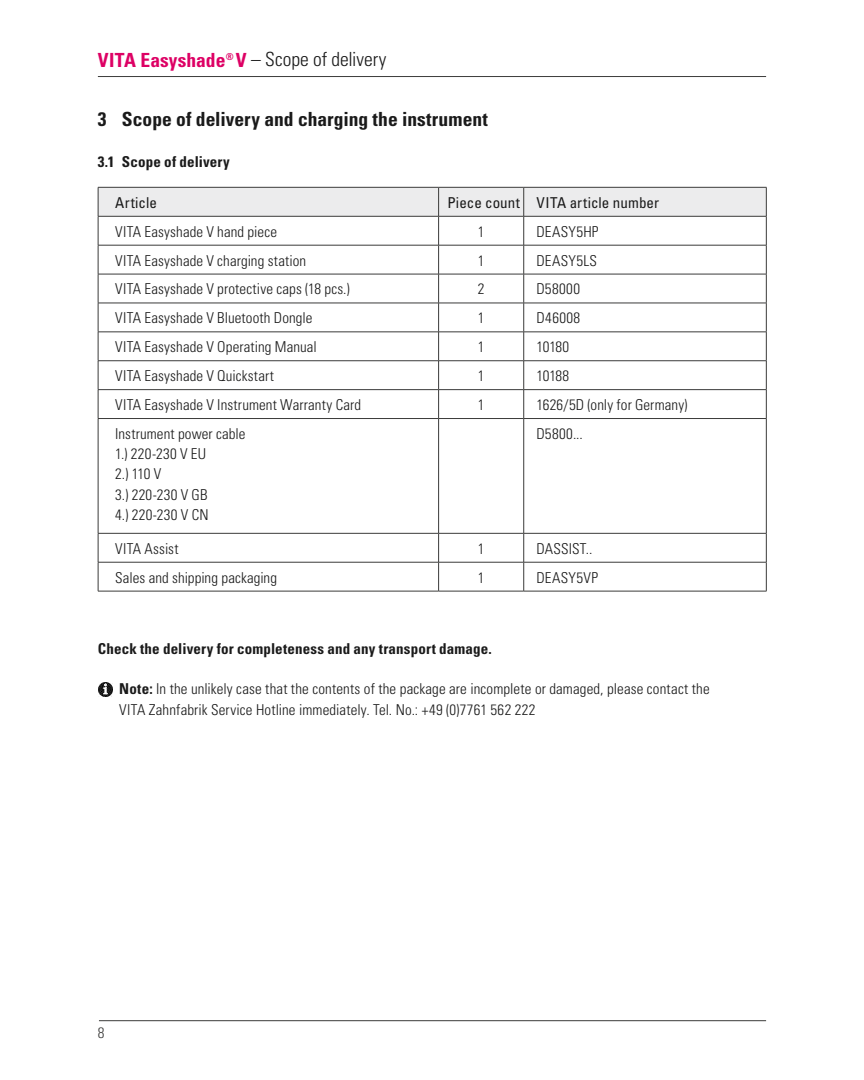
<style>
.page{position:relative;width:864px;height:1080px;background:#fff}
.page>*{position:absolute;margin:0;border:0;box-sizing:border-box;transform-origin:0 0}
.t1{font:700 condensed 19.5px "Univers LT";color:#1a1a1a}
.t2{font:300 condensed 19.5px "Univers LT";color:#1a1a1a}
.t3{font:300 condensed 15px/20.2px "Univers LT";letter-spacing:.01em;color:#1a1a1a}
.t4{font:700 condensed 15px "Univers LT";letter-spacing:.01em;color:#1a1a1a}
.t5{font:condensed 15px "Univers LT";letter-spacing:.005em;color:#1a1a1a}
.t6{font:300 condensed 15px "Univers LT";letter-spacing:.03em;color:#1a1a1a}
.t7{font:300 condensed 15px "Univers LT";color:#3b3b3a}
.s1{font-weight:700;color:#dd0064}
.s2{font-weight:700}
</style>
<div class="page">
<hr style="left:98px;top:76px;width:667px;height:1px;background:#3b3b3a">
<hr style="left:99px;top:1020px;width:666px;height:1px;background:#3b3b3a">
<svg style="left:98px;top:187px;width:668px;height:231px"></svg>
<hr style="left:98px;top:418px;width:340px;height:1px;background:#3b3b3a">
<hr style="left:98px;top:419px;width:1px;height:114px;background:#3b3b3a">
<hr style="left:438px;top:418px;width:85px;height:1px;background:#3b3b3a">
<hr style="left:438px;top:419px;width:1px;height:114px;background:#3b3b3a">
<hr style="left:523px;top:418px;width:243px;height:1px;background:#3b3b3a">
<hr style="left:523px;top:419px;width:1px;height:114px;background:#3b3b3a">
<hr style="left:765px;top:419px;width:1px;height:114px;background:#3b3b3a">
<hr style="left:98px;top:533px;width:340px;height:1px;background:#3b3b3a">
<hr style="left:438px;top:533px;width:85px;height:1px;background:#3b3b3a">
<hr style="left:523px;top:533px;width:243px;height:1px;background:#3b3b3a">
<hr style="left:98px;top:562px;width:340px;height:1px;background:#3b3b3a">
<svg style="left:98px;top:534px;width:1px;height:57px"></svg>
<hr style="left:438px;top:562px;width:85px;height:1px;background:#3b3b3a">
<svg style="left:438px;top:534px;width:1px;height:57px"></svg>
<hr style="left:523px;top:562px;width:243px;height:1px;background:#3b3b3a">
<svg style="left:523px;top:534px;width:1px;height:57px"></svg>
<svg style="left:765px;top:534px;width:1px;height:57px"></svg>
<hr style="left:98px;top:591px;width:340px;height:1px;background:#3b3b3a">
<hr style="left:438px;top:591px;width:85px;height:1px;background:#3b3b3a">
<hr style="left:523px;top:591px;width:243px;height:1px;background:#3b3b3a">
<img style="left:98px;top:682px;width:14px;height:14px">
<h1 class="t2" style="left:98px;top:48px;width:290px"><span class="s1">VITA Easyshade</span><sup>®</sup> <span class="s1">V</span> – Scope of delivery</h1>
<h1 class="t1" style="left:98px;top:107px;width:391px">3 Scope of delivery and charging the instrument</h1>
<p class="t4" style="left:98px;top:152px;width:133px">3.1 Scope of delivery</p>
<p class="t5" style="left:115px;top:193px;width:43px">Article</p>
<p class="t5" style="left:447px;top:193px;width:213px">Piece count VITA article number</p>
<p class="t3" style="left:115px;top:221px;width:163px">VITA Easyshade V hand piece</p>
<p class="t3" style="left:477px;top:221px;width:8px">1</p>
<p class="t3" style="left:536px;top:221px;width:63px">DEASY5HP</p>
<p class="t3" style="left:115px;top:250px;width:192px">VITA Easyshade V charging station</p>
<p class="t3" style="left:477px;top:250px;width:8px">1</p>
<p class="t3" style="left:536px;top:250px;width:62px">DEASY5LS</p>
<p class="t3" style="left:115px;top:279px;width:236px">VITA Easyshade V protective caps (18 pcs.)</p>
<p class="t3" style="left:477px;top:279px;width:8px">2</p>
<p class="t3" style="left:536px;top:279px;width:45px">D58000</p>
<p class="t3" style="left:115px;top:308px;width:199px">VITA Easyshade V Bluetooth Dongle</p>
<p class="t3" style="left:477px;top:308px;width:8px">1</p>
<p class="t3" style="left:536px;top:308px;width:45px">D46008</p>
<p class="t3" style="left:115px;top:337px;width:203px">VITA Easyshade V Operating Manual</p>
<p class="t3" style="left:477px;top:337px;width:8px">1</p>
<p class="t3" style="left:536px;top:337px;width:34px">10180</p>
<p class="t3" style="left:115px;top:366px;width:160px">VITA Easyshade V Quickstart</p>
<p class="t3" style="left:477px;top:366px;width:8px">1</p>
<p class="t3" style="left:536px;top:366px;width:34px">10188</p>
<p class="t3" style="left:115px;top:395px;width:247px">VITA Easyshade V Instrument Warranty Card</p>
<p class="t3" style="left:477px;top:395px;width:8px">1</p>
<p class="t3" style="left:536px;top:395px;width:152px">1626/5D (only for Germany)</p>
<p class="t3" style="left:115px;top:424px;width:132px">Instrument power cable<br>1.) 220-230 V EU<br>2.) 110 V<br>3.) 220-230 V GB<br>4.) 220-230 V CN</p>
<p class="t3" style="left:536px;top:424px;width:48px">D5800...</p>
<p class="t3" style="left:115px;top:538px;width:65px">VITA Assist</p>
<p class="t3" style="left:477px;top:538px;width:8px">1</p>
<p class="t3" style="left:536px;top:538px;width:57px">DASSIST..</p>
<p class="t3" style="left:115px;top:567px;width:163px">Sales and shipping packaging</p>
<p class="t3" style="left:477px;top:567px;width:8px">1</p>
<p class="t6" style="left:536px;top:568px;width:63px">DEASY5VP</p>
<p class="t4" style="left:98px;top:639px;width:395px">Check the delivery for completeness and any transport damage.</p>
<p class="t3" style="left:119px;top:679px;width:591px"><span class="s2">Note:</span> In the unlikely case that the contents of the package are incomplete or damaged, please contact the<br>VITA Zahnfabrik Service Hotline immediately. Tel. No.: +49 (0)7761 562 222</p>
<p class="t7" style="left:98px;top:1024px;width:8px">8</p>
</div>
